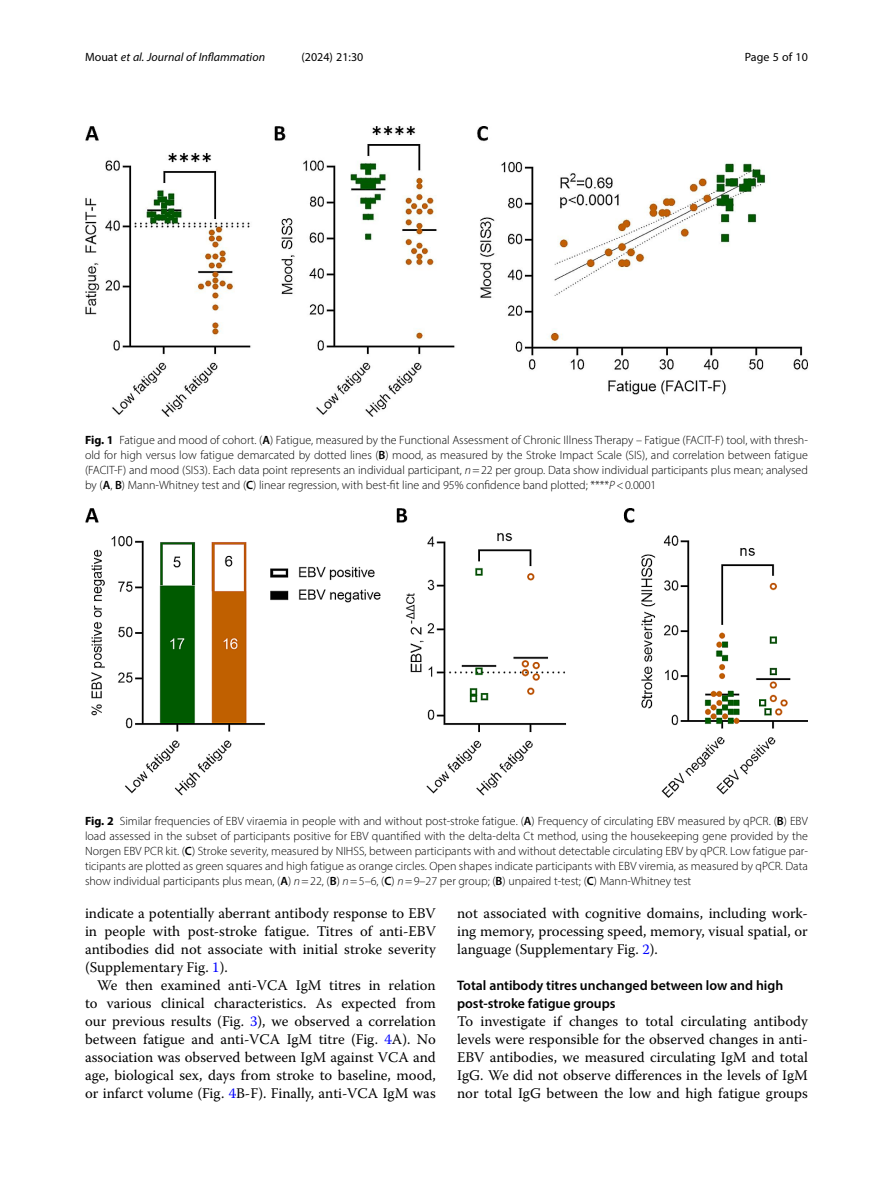
<style>
.page{position:relative;width:893px;height:1191px;background:#fff}
.page>*{position:absolute;margin:0;border:0;box-sizing:border-box;transform-origin:0 0}
.Body_Text_Indent{font:14.7px/18px "Warnock Pro";color:#000;text-align:justify}
.Body_Text{font:14.7px/18px "Warnock Pro";color:#000;text-align:justify}
.Head_2{font:600 13.8px/18px "Myriad Pro";color:#000}
.Figure_Caption{font:300 12px/15px "Myriad Pro";color:#000;text-align:justify}
.t1{font:italic 12px "Myriad Pro";color:#000}
.t2{font:12px "Myriad Pro";color:#000}
.s1{font-style:normal}
.s2{font-weight:700}
.s3{font-weight:600}
.s4{font-style:italic}
.s5{color:#00f}
</style>
<div class="page">
<img style="left:85px;top:508px;width:723px;height:289px">
<img style="left:85px;top:126px;width:723px;height:291px">
<p class="t1" style="left:85px;top:50px;width:182px"><span class="s1">Mouat</span> et al. Journal of Inflammation</p>
<p class="t2" style="left:301px;top:50px;width:63px">(2024) 21:30</p>
<p class="t2" style="left:745px;top:50px;width:65px">Page 5 of 10</p>
<p class="Figure_Caption" style="left:85px;top:432px;width:724px"><span class="s2">Fig. 1</span> Fatigue and mood of cohort. (<span class="s3">A</span>) Fatigue, measured by the Functional Assessment of Chronic Illness Therapy – Fatigue (FACIT-F) tool, with thresh&shy;old for high versus low fatigue demarcated by dotted lines (<span class="s3">B</span>) mood, as measured by the Stroke Impact Scale (SIS), and correlation between fatigue (FACIT-F) and mood (SIS3). Each data point represents an individual participant, <span class="s4">n</span>=22 per group. Data show individual participants plus mean; analysed by (<span class="s3">A</span>, <span class="s3">B</span>) Mann-Whitney test and (<span class="s3">C</span>) linear regression, with best-fit line and 95% confidence band plotted; ****<span class="s4">P</span>&lt;0.0001</p>
<p class="Figure_Caption" style="left:85px;top:813px;width:724px"><span class="s2">Fig. 2</span> Similar frequencies of EBV viraemia in people with and without post-stroke fatigue. (<span class="s3">A</span>) Frequency of circulating EBV measured by qPCR. (<span class="s3">B</span>) EBV load assessed in the subset of participants positive for EBV quantified with the delta-delta Ct method, using the housekeeping gene provided by the Norgen EBV PCR kit. (<span class="s3">C</span>) Stroke severity, measured by NIHSS, between participants with and without detectable circulating EBV by qPCR. Low fatigue par&shy;ticipants are plotted as green squares and high fatigue as orange circles. Open shapes indicate participants with EBV viremia, as measured by qPCR. Data show individual participants plus mean, (<span class="s3">A</span>) <span class="s4">n</span>=22, (<span class="s3">B</span>) <span class="s4">n</span>=5–6, (<span class="s3">C</span>) <span class="s4">n</span>=9–27 per group; (<span class="s3">B</span>) unpaired t-test; (<span class="s3">C</span>) Mann-Whitney test</p>
<p class="Body_Text_Indent" style="left:85px;top:904px;width:352px">indicate a potentially aberrant antibody response to EBV in people with post-stroke fatigue. Titres of anti-EBV antibodies did not associate with initial stroke severity (Supplementary Fig. <span class="s5">1</span>).</p>
<p class="Body_Text_Indent" style="left:85px;top:976px;width:352px;text-indent:12px">We then examined anti-VCA IgM titres in relation to various clinical characteristics. As expected from our previous results (Fig. <span class="s5">3</span>), we observed a correlation between fatigue and anti-VCA IgM titre (Fig. <span class="s5">4</span>A). No association was observed between IgM against VCA and age, biological sex, days from stroke to baseline, mood, or infarct volume (Fig. <span class="s5">4</span>B-F). Finally, anti-VCA IgM was</p>
<p class="Body_Text_Indent" style="left:457px;top:904px;width:352px">not associated with cognitive domains, including work&shy;ing memory, processing speed, memory, visual spatial, or language (Supplementary Fig. <span class="s5">2</span>).</p>
<p class="Head_2" style="left:457px;top:976px;width:328px">Total antibody titres unchanged between low and high post-stroke fatigue groups</p>
<p class="Body_Text" style="left:457px;top:1012px;width:352px">To investigate if changes to total circulating antibody levels were responsible for the observed changes in anti-EBV antibodies, we measured circulating IgM and total IgG. We did not observe differences in the levels of IgM nor total IgG between the low and high fatigue groups</p>
</div>
